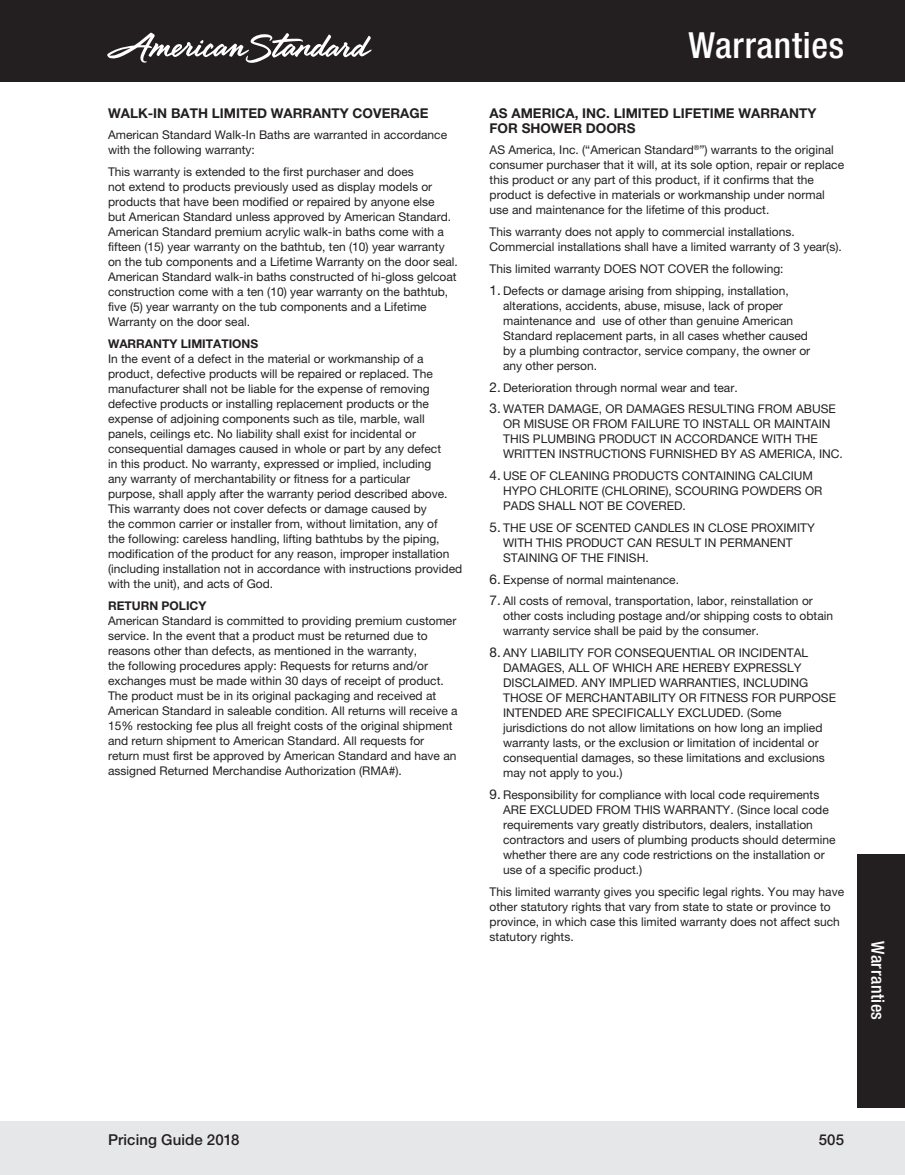
<style>
.page{position:relative;width:905px;height:1175px;background:#fff}
.page>*{position:absolute;margin:0;border:0;box-sizing:border-box;transform-origin:0 0}
.t1{font:500 condensed 36px "Helvetica Neue LT Std";letter-spacing:.02em;color:#fff}
.t2{font:500 condensed 18px "Helvetica Neue LT Std";letter-spacing:.025em;color:#fff}
.t3{font:500 15px "Helvetica Neue LT Std";letter-spacing:.005em;color:#231f20}
.t4{font:700 13.5px/15px "Helvetica Neue LT Std";color:#231f20}
.t5{font:12px/15px "Helvetica Neue LT Std";color:#231f20}
.t6{font:700 12px "Helvetica Neue LT Std";color:#231f20}
.s1{font-size:13.5px}
</style>
<div class="page">
<div style="left:0;top:0;width:904px;height:82px;background:#231f20"></div>
<div style="left:0;top:1120px;width:904px;height:54px;background:#e6e7e9"></div>
<svg style="left:107px;top:33px;width:264px;height:30px"></svg>
<div style="left:857px;top:854px;width:47px;height:253px;background:#231f20"></div>
<p class="t4" style="left:108px;top:105px;width:322px">WALK-IN BATH LIMITED WARRANTY COVERAGE</p>
<p class="t5" style="left:108px;top:127px;width:340px">American Standard Walk-In Baths are warranted in accordance with the following warranty:</p>
<p class="t5" style="left:108px;top:164px;width:351px">This warranty is extended to the first purchaser and does<br>not extend to products previously used as display models or products that have been modified or repaired by anyone else<br>but American Standard unless approved by American Standard.<br>American Standard premium acrylic walk-in baths come with a fifteen (15) year warranty on the bathtub, ten (10) year warranty on the tub components and a Lifetime Warranty on the door seal.<br>American Standard walk-in baths constructed of hi-gloss gelcoat construction come with a ten (10) year warranty on the bathtub, five (5) year warranty on the tub components and a Lifetime Warranty on the door seal.</p>
<p class="t6" style="left:108px;top:336px;width:152px">WARRANTY LIMITATIONS</p>
<p class="t5" style="left:108px;top:351px;width:356px">In the event of a defect in the material or workmanship of a product, defective products will be repaired or replaced. The manufacturer shall not be liable for the expense of removing defective products or installing replacement products or the expense of adjoining components such as tile, marble, wall panels, ceilings etc. No liability shall exist for incidental or consequential damages caused in whole or part by any defect<br>in this product. No warranty, expressed or implied, including<br>any warranty of merchantability or fitness for a particular<br>purpose, shall apply after the warranty period described above.<br>This warranty does not cover defects or damage caused by<br>the common carrier or installer from, without limitation, any of<br>the following: careless handling, lifting bathtubs by the piping, modification of the product for any reason, improper installation (including installation not in accordance with instructions provided with the unit), and acts of God.</p>
<p class="t6" style="left:108px;top:598px;width:100px">RETURN POLICY</p>
<p class="t5" style="left:108px;top:613px;width:351px">American Standard is committed to providing premium customer service. In the event that a product must be returned due to reasons other than defects, as mentioned in the warranty,<br>the following procedures apply: Requests for returns and/or exchanges must be made within 30 days of receipt of product.<br>The product must be in its original packaging and received at American Standard in saleable condition. All returns will receive a 15% restocking fee plus all freight costs of the original shipment and return shipment to American Standard. All requests for return must first be approved by American Standard and have an assigned Returned Merchandise Authorization (RMA#).</p>
<h1 class="t1" style="left:688px;top:23px;width:157px">Warranties</h1>
<p class="t4" style="left:489px;top:105px;width:328px">AS AMERICA, INC. LIMITED LIFETIME WARRANTY<br>FOR SHOWER DOORS</p>
<p class="t5" style="left:489px;top:142px;width:356px">AS America, Inc. (“American Standard<sup>®</sup>”) warrants to the original consumer purchaser that it will, at its sole option, repair or replace this product or any part of this product, if it confirms that the product is defective in materials or workmanship under normal use and maintenance for the lifetime of this product.</p>
<p class="t5" style="left:489px;top:224px;width:354px">This warranty does not apply to commercial installations.<br>Commercial installations shall have a limited warranty of 3 year(s).</p>
<p class="t5" style="left:489px;top:261px;width:295px">This limited warranty DOES NOT COVER the following:</p>
<p class="t5" style="left:503px;top:283px;width:308px;text-indent:-14px"><span class="s1">1.</span> Defects or damage arising from shipping, installation, alterations, accidents, abuse, misuse, lack of proper maintenance and use of other than genuine American Standard replacement parts, in all cases whether caused by a plumbing contractor, service company, the owner or any other person.</p>
<p class="t5" style="left:489px;top:379px;width:249px"><span class="s1">2.</span> Deterioration through normal wear and tear.</p>
<p class="t5" style="left:503px;top:401px;width:341px;text-indent:-14px"><span class="s1">3.</span> WATER DAMAGE, OR DAMAGES RESULTING FROM ABUSE OR MISUSE OR FROM FAILURE TO INSTALL OR MAINTAIN THIS PLUMBING PRODUCT IN ACCORDANCE WITH THE WRITTEN INSTRUCTIONS FURNISHED BY AS AMERICA, INC.</p>
<p class="t5" style="left:503px;top:468px;width:321px;text-indent:-14px"><span class="s1">4.</span> USE OF CLEANING PRODUCTS CONTAINING CALCIUM<br>HYPO CHLORITE (CHLORINE), SCOURING POWDERS OR<br>PADS SHALL NOT BE COVERED.</p>
<p class="t5" style="left:503px;top:520px;width:313px;text-indent:-14px"><span class="s1">5.</span> THE USE OF SCENTED CANDLES IN CLOSE PROXIMITY<br>WITH THIS PRODUCT CAN RESULT IN PERMANENT<br>STAINING OF THE FINISH.</p>
<p class="t5" style="left:489px;top:571px;width:191px"><span class="s1">6.</span> Expense of normal maintenance.</p>
<p class="t5" style="left:503px;top:593px;width:331px;text-indent:-14px"><span class="s1">7.</span> All costs of removal, transportation, labor, reinstallation or other costs including postage and/or shipping costs to obtain warranty service shall be paid by the consumer.</p>
<p class="t5" style="left:503px;top:645px;width:334px;text-indent:-14px"><span class="s1">8.</span> ANY LIABILITY FOR CONSEQUENTIAL OR INCIDENTAL DAMAGES, ALL OF WHICH ARE HEREBY EXPRESSLY DISCLAIMED. ANY IMPLIED WARRANTIES, INCLUDING THOSE OF MERCHANTABILITY OR FITNESS FOR PURPOSE INTENDED ARE SPECIFICALLY EXCLUDED. (Some jurisdictions do not allow limitations on how long an implied warranty lasts, or the exclusion or limitation of incidental or consequential damages, so these limitations and exclusions may not apply to you.)</p>
<p class="t5" style="left:503px;top:787px;width:334px;text-indent:-14px"><span class="s1">9.</span> Responsibility for compliance with local code requirements ARE EXCLUDED FROM THIS WARRANTY. (Since local code requirements vary greatly distributors, dealers, installation contractors and users of plumbing products should determine whether there are any code restrictions on the installation or use of a specific product.)</p>
<p class="t5" style="left:489px;top:883px;width:356px">This limited warranty gives you specific legal rights. You may have other statutory rights that vary from state to state or province to province, in which case this limited warranty does not affect such statutory rights.</p>
<h2 class="t2" style="left:888px;top:941px;width:80px;rotate:90deg">Warranties</h2>
<p class="t3" style="left:108px;top:1130px;width:133px">Pricing Guide 2018</p>
<p class="t3" style="left:818px;top:1130px;width:27px">505</p>
</div>
